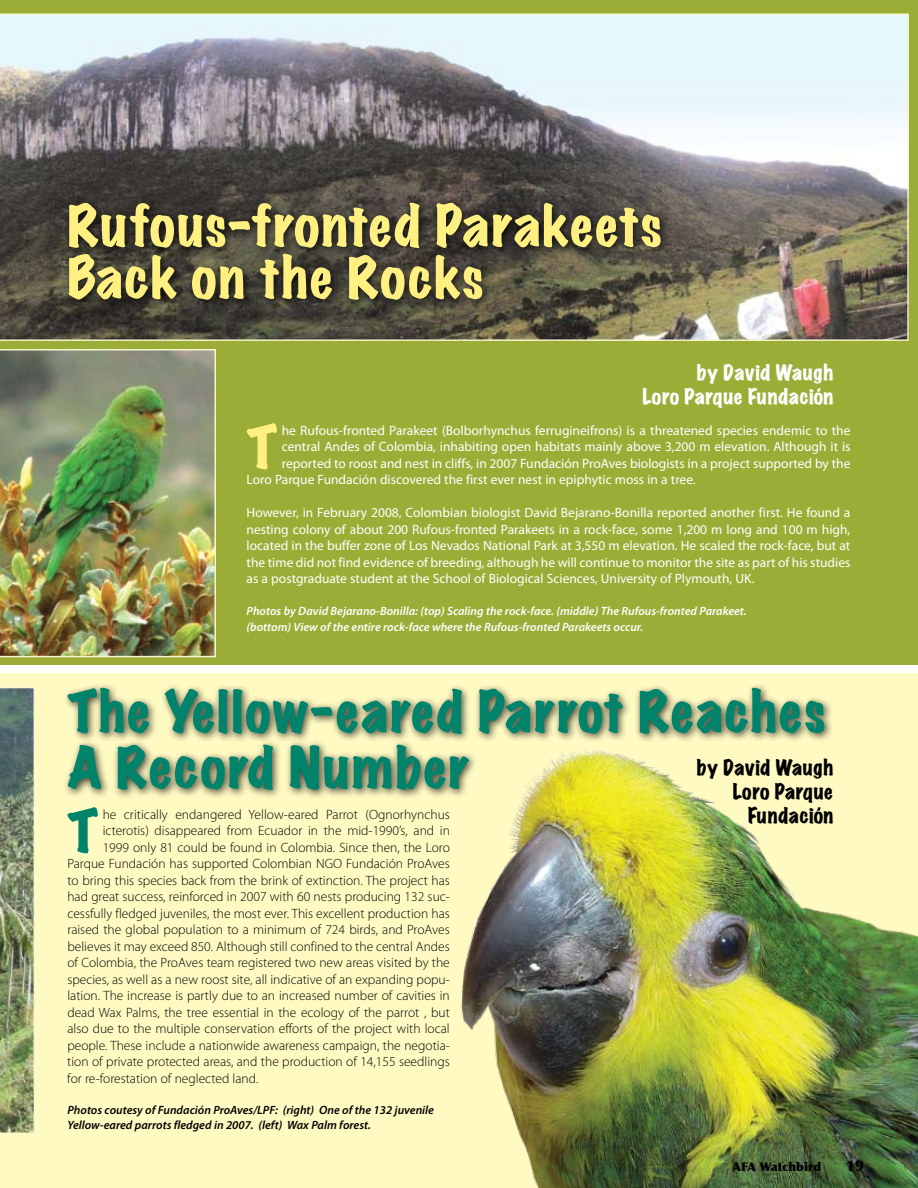
<style>
.page{position:relative;width:918px;height:1188px;background:#fff}
.page>*{position:absolute;margin:0;border:0;box-sizing:border-box;transform-origin:0 0}
.t1{font:expanded 53.4px "Marker Felt";color:#fff081}
.t2{font:expanded 53.4px "Marker Felt";color:#00836b}
.t3{font:expanded 52.05px/55.8px "Marker Felt";letter-spacing:.04em;color:#00836b}
.t4{font:expanded 52.05px/52.1px "Marker Felt";letter-spacing:.035em;color:#fff081}
.t5{font:expanded 19.5px/24px "Marker Felt";letter-spacing:.03em;color:#fff;text-align:right}
.t6{font:expanded 19.5px/24px "Marker Felt";letter-spacing:.03em;color:#000;text-align:right}
.t7{font:900 15px "Optima";color:#000}
.t8{font:300 13.5px "Myriad Pro";color:#000}
.t9{font:13.5px/16.5px "Myriad Pro";color:#fff;text-align:justify}
.t10{font:italic 600 12px/16.5px "Myriad Pro";color:#fff}
.t11{font:italic 600 12px/15px "Myriad Pro";color:#000}
.t12{font:900 12px "Optima";color:#000}
</style>
<div class="page">
<div style="left:0;top:674px;width:918px;height:514px;background:#fffac2"></div>
<div style="left:0;top:0;width:918px;height:664px;background:#9cad37"></div>
<svg style="left:0;top:14px;width:909px;height:327px;background:#9ea0a1"></svg>
<img style="left:0;top:349px;width:216px;height:308px">
<div style="left:63px;top:197px;width:754px;height:190px;background:#000;opacity:.75"></div>
<img style="left:469px;top:1027px;width:449px;height:161px">
<img style="left:0;top:688px;width:34px;height:445px">
<div style="left:61px;top:682px;width:857px;height:345px;background:#000;opacity:.75"></div>
<h2 class="t4" style="left:68px;top:202px;width:596px">Rufous-fronted Parakeets<br>Back on the Rocks</h2>
<h3 class="t5" style="left:642px;top:362px;width:192px">by David Waugh<br>Loro Parque Fundación</h3>
<h1 class="t1" style="left:247px;top:419px;width:32px">T</h1>
<p class="t9" style="left:282px;top:422px;width:570px">he Rufous-fronted Parakeet (Bolborhynchus ferrugineifrons) is a threatened species endemic to the</p>
<p class="t9" style="left:282px;top:438px;width:570px">central Andes of Colombia, inhabiting open habitats mainly above 3,200 m elevation. Although it is</p>
<p class="t9" style="left:282px;top:455px;width:570px">reported to roost and nest in cliffs, in 2007 Fundación ProAves biologists in a project supported by the</p>
<p class="t9" style="left:247px;top:471px;width:451px">Loro Parque Fundación discovered the first ever nest in epiphytic moss in a tree.</p>
<p class="t9" style="left:247px;top:504px;width:605px">However, in February 2008, Colombian biologist David Bejarano-Bonilla reported another first. He found a nesting colony of about 200 Rufous-fronted Parakeets in a rock-face, some 1,200 m long and 100 m high, located in the buffer zone of Los Nevados National Park at 3,550 m elevation. He scaled the rock-face, but at the time did not find evidence of breeding, although he will continue to monitor the site as part of his studies as a postgraduate student at the School of Biological Sciences, University of Plymouth, UK.</p>
<p class="t10" style="left:247px;top:603px;width:502px">Photos by David Bejarano-Bonilla: (top) Scaling the rock-face. (middle) The Rufous-fronted Parakeet. (bottom) View of the entire rock-face where the Rufous-fronted Parakeets occur.</p>
<h2 class="t3" style="left:68px;top:686px;width:759px">The Yellow-eared Parrot Reaches<br>A Record Number</h2>
<h3 class="t6" style="left:697px;top:756px;width:138px">by David Waugh<br>Loro Parque<br>Fundación</h3>
<h1 class="t2" style="left:68px;top:803px;width:32px">T</h1>
<p class="t8" style="left:103px;top:807px;width:349px">he critically endangered Yellow-eared Parrot (Ognorhynchus</p>
<p class="t8" style="left:103px;top:823px;width:349px">icterotis) disappeared from Ecuador in the mid-1990’s, and in</p>
<p class="t8" style="left:103px;top:840px;width:349px">1999 only 81 could be found in Colombia. Since then, the Loro</p>
<p class="t8" style="left:67px;top:856px;width:384px">Parque Fundación has supported Colombian NGO Fundación ProAves</p>
<p class="t8" style="left:67px;top:873px;width:384px">to bring this species back from the brink of extinction. The project has</p>
<p class="t8" style="left:67px;top:889px;width:384px">had great success, reinforced in 2007 with 60 nests producing 132 suc-</p>
<p class="t8" style="left:67px;top:906px;width:384px">cessfully fledged juveniles, the most ever. This excellent production has</p>
<p class="t8" style="left:67px;top:922px;width:384px">raised the global population to a minimum of 724 birds, and ProAves</p>
<p class="t8" style="left:67px;top:939px;width:384px">believes it may exceed 850. Although still confined to the central Andes</p>
<p class="t8" style="left:67px;top:955px;width:384px">of Colombia, the ProAves team registered two new areas visited by the</p>
<p class="t8" style="left:67px;top:972px;width:384px">species, as well as a new roost site, all indicative of an expanding popu-</p>
<p class="t8" style="left:67px;top:988px;width:384px">lation. The increase is partly due to an increased number of cavities in</p>
<p class="t8" style="left:67px;top:1005px;width:384px">dead Wax Palms, the tree essential in the ecology of the parrot , but</p>
<p class="t8" style="left:67px;top:1021px;width:384px">also due to the multiple conservation efforts of the project with local</p>
<p class="t8" style="left:67px;top:1038px;width:384px">people. These include a nationwide awareness campaign, the negotia-</p>
<p class="t8" style="left:67px;top:1054px;width:384px">tion of private protected areas, and the production of 14,155 seedlings</p>
<p class="t8" style="left:67px;top:1071px;width:193px">for re-forestation of neglected land.</p>
<p class="t11" style="left:68px;top:1103px;width:368px">Photos coutesy of Fundación ProAves/LPF: (right) One of the 132 juvenile<br>Yellow-eared parrots fledged in 2007. (left) Wax Palm forest.</p>
<p class="t12" style="left:733px;top:1159px;width:9px">AFA</p>
<p class="t12" style="left:760px;top:1159px;width:63px">Watchbird</p>
<p class="t7" style="left:846px;top:1156px;width:19px">19</p>
</div>
